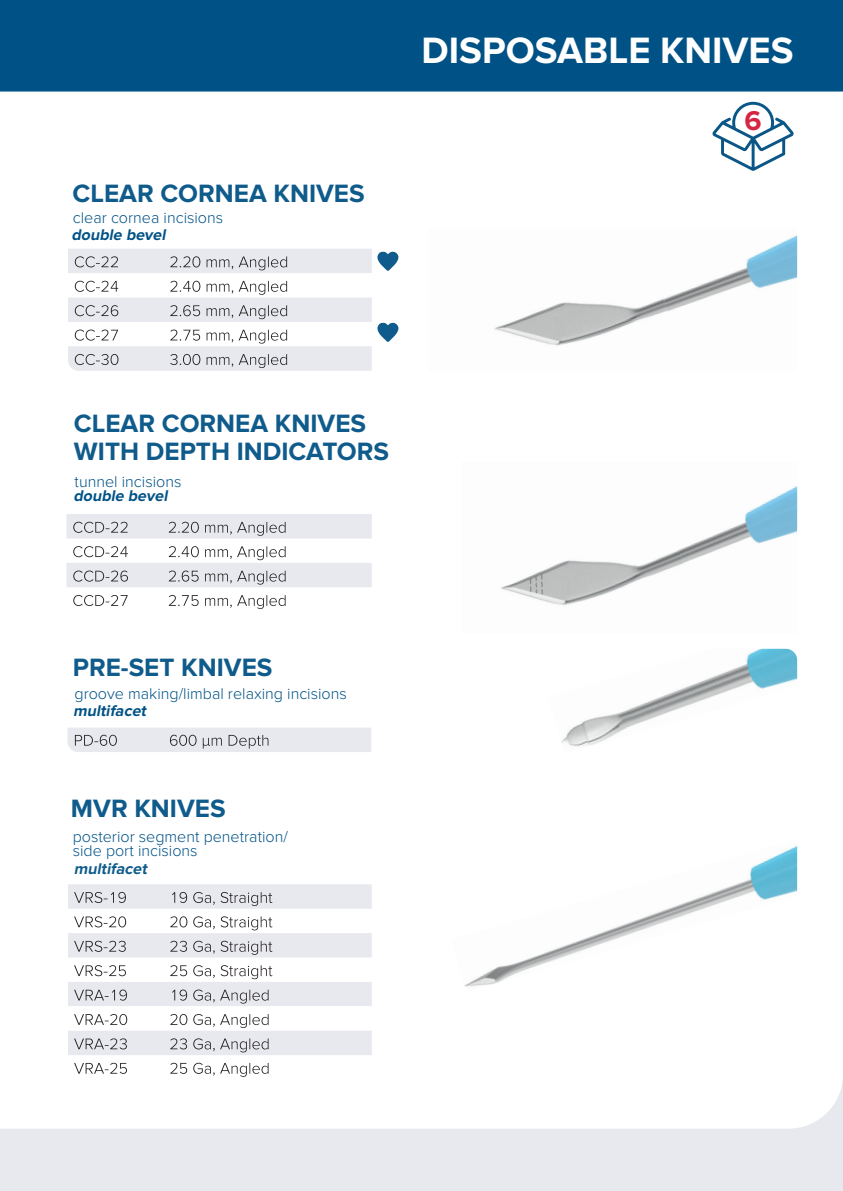
<style>
.page{position:relative;width:843px;height:1191px;background:#fff}
.page>*{position:absolute;margin:0;border:0;box-sizing:border-box;transform-origin:0 0}
.t1{font:700 38px "Proxima Nova";color:#fff}
.t2{font:700 28.2px "Proxima Nova";color:#d62543}
.t3{font:700 26px/28px "Proxima Nova";color:#0f5b8b}
.t4{font:300 16px/14px "Proxima Nova";color:#005286}
.t5{font:italic 700 16px "Proxima Nova";color:#005286}
.t6{font:italic 700 16px "Proxima Nova";color:#0f5b8b}
</style>
<div class="page">
<svg style="left:66px;top:514px;width:306px;height:73px"></svg>
<svg style="left:73px;top:595px;width:55px;height:11px"></svg>
<svg style="left:169px;top:595px;width:116px;height:14px"></svg>
<svg style="left:68px;top:884px;width:304px;height:73px"></svg>
<svg style="left:68px;top:965px;width:304px;height:112px"></svg>
<img style="left:545px;top:302px;width:98px;height:7px">
<img style="left:643px;top:235px;width:154px;height:74px">
<img style="left:494px;top:309px;width:180px;height:37px">
<img style="left:464px;top:846px;width:333px;height:141px">
<img style="left:501px;top:560px;width:100px;height:31px">
<img style="left:601px;top:561px;width:49px;height:29px">
<img style="left:650px;top:486px;width:147px;height:90px">
<img style="left:508px;top:590px;width:108px;height:15px">
<img style="left:561px;top:649px;width:236px;height:98px">
<svg style="left:721px;top:143px;width:65px;height:28px"></svg>
<svg style="left:68px;top:249px;width:331px;height:122px"></svg>
<svg style="left:0;top:1081px;width:843px;height:110px;fill:#e7e9ee"></svg>
<svg style="left:0;top:0;width:843px;height:143px;fill:#005286"></svg>
<svg style="left:67px;top:728px;width:304px;height:24px;background:#dedfe4"></svg>
<h3 class="t3" style="left:73px;top:180px;width:293px">CLEAR CORNEA KNIVES</h3>
<p class="t4" style="left:73px;top:210px;width:152px">clear cornea incisions</p>
<p class="t5" style="left:71px;top:225px;width:99px">double bevel</p>
<h1 class="t1" style="left:421px;top:28px;width:373px">DISPOSABLE KNIVES</h1>
<h2 class="t2" style="left:744px;top:104px;width:19px">6</h2>
<h3 class="t3" style="left:74px;top:410px;width:317px">CLEAR CORNEA KNIVES<br>WITH DEPTH INDICATORS</h3>
<p class="t4" style="left:75px;top:475px;width:108px">tunnel incisions</p>
<p class="t5" style="left:73px;top:486px;width:99px">double bevel</p>
<h3 class="t3" style="left:73px;top:654px;width:201px">PRE-SET KNIVES</h3>
<p class="t4" style="left:74px;top:687px;width:274px">groove making/limbal relaxing incisions</p>
<p class="t5" style="left:73px;top:701px;width:78px">multifacet</p>
<h3 class="t3" style="left:71px;top:794px;width:156px">MVR KNIVES</h3>
<p class="t4" style="left:73px;top:830px;width:217px">posterior segment penetration/ side port incisions</p>
<p class="t6" style="left:74px;top:859px;width:78px">multifacet</p>
</div>
